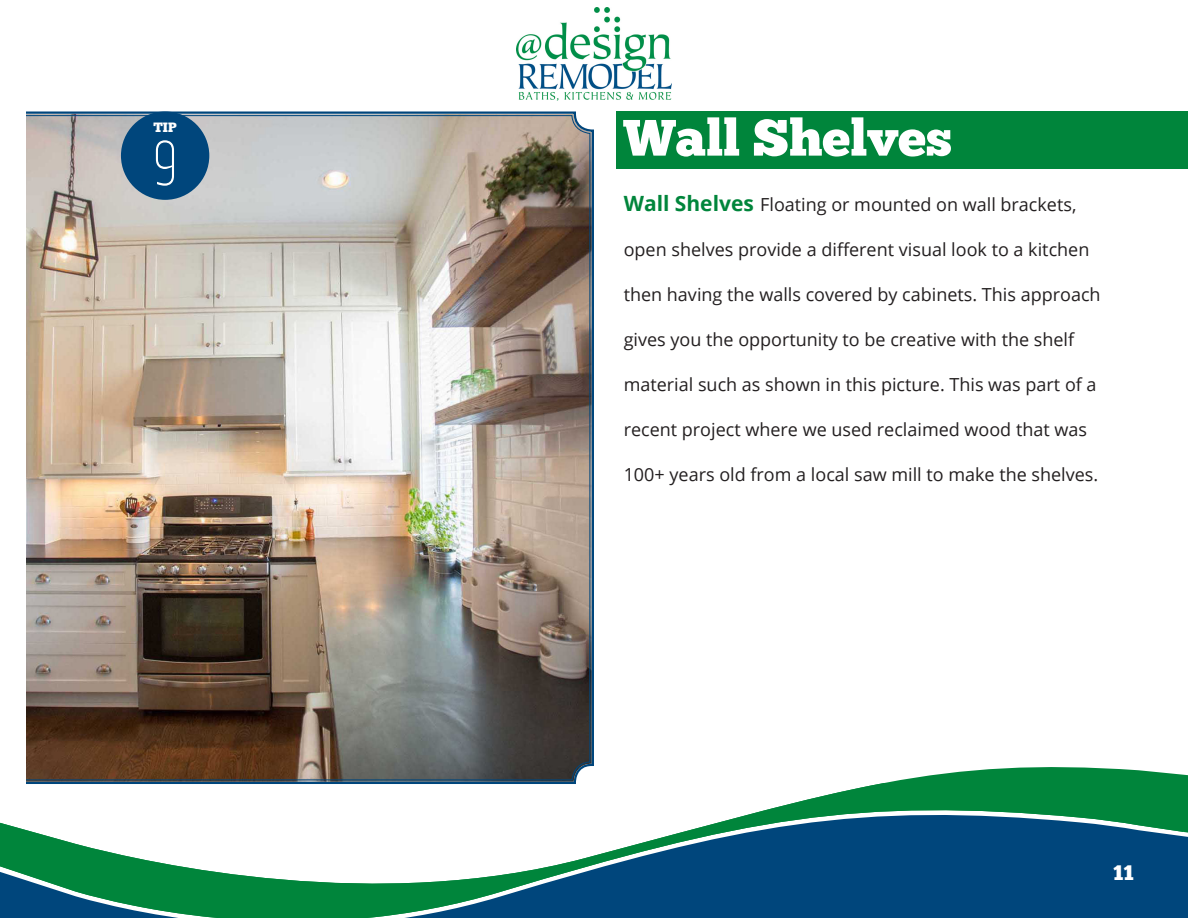
<style>
.page{position:relative;width:1188px;height:918px;background:#fff}
.page>*{position:absolute;margin:0;border:0;box-sizing:border-box;transform-origin:0 0}
.t1{font:63.6px "Web Serveroff";color:#fff;scale:.93 1}
.Headers{font:51px "Chunk Five";color:#fff}
.t2{font:21px "Chunk Five";color:#fff}
.t3{font:18px "Open Sans";color:#231f20}
.NEW_BODY_STYLE{font:13.5px "Chunk Five";color:#fff}
.s1{font-weight:700;font-size:21px;color:#00853b}
</style>
<div class="page">
<img style="left:516px;top:8px;width:156px;height:92px">
<svg style="left:885px;top:767px;width:303px;height:151px;fill:#00853b"></svg>
<svg style="left:0;top:783px;width:1183px;height:135px"></svg>
<div style="left:616px;top:111px;width:572px;height:58px;background:#00853b"></div>
<img style="left:26px;top:111px;width:569px;height:674px">
<div style="left:121px;top:111px;width:88px;height:89px;background:#00467c;border-radius:50%"></div>
<div style="left:0;top:110px;width:26px;height:695px;background:#fff"></div>
<p class="NEW_BODY_STYLE" style="left:154px;top:120px;width:25px">TIP</p>
<p class="t1" style="left:153px;top:121px;width:28px">9</p>
<p class="Headers" style="left:624px;top:107px;width:330px">Wall Shelves</p>
<p class="t3" style="left:624px;top:192px;width:454px"><span class="s1">Wall Shelves</span> Floating or mounted on wall brackets,</p>
<p class="t3" style="left:624px;top:237px;width:467px">open shelves provide a different visual look to a kitchen</p>
<p class="t3" style="left:624px;top:282px;width:478px">then having the walls covered by cabinets. This approach</p>
<p class="t3" style="left:624px;top:327px;width:452px">gives you the opportunity to be creative with the shelf</p>
<p class="t3" style="left:624px;top:372px;width:474px">material such as shown in this picture. This was part of a</p>
<p class="t3" style="left:624px;top:417px;width:465px">recent project where we used reclaimed wood that was</p>
<p class="t3" style="left:624px;top:462px;width:476px">100+ years old from a local saw mill to make the shelves.</p>
<p class="t2" style="left:1113px;top:860px;width:22px">11</p>
</div>
